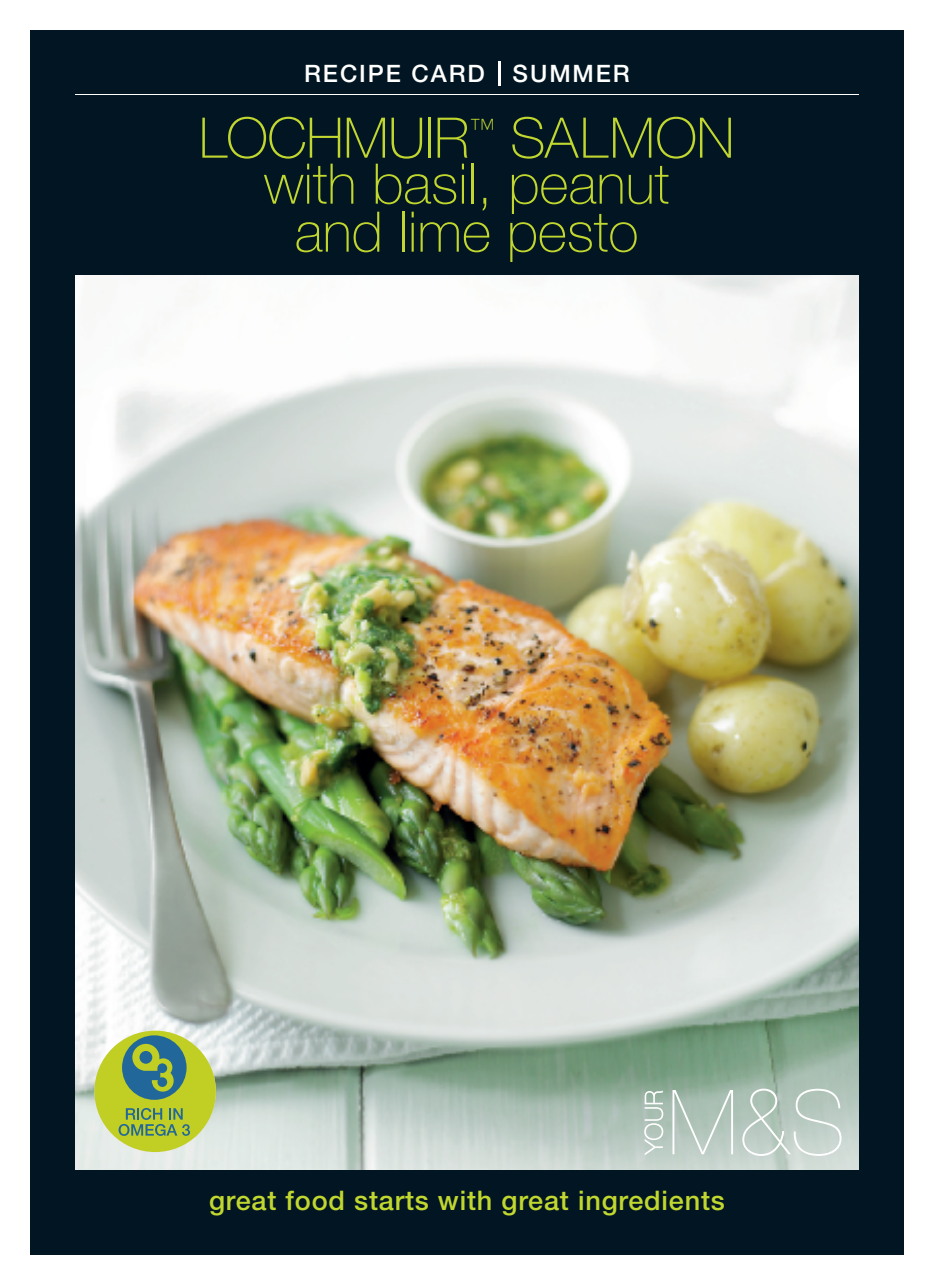
<style>
.page{position:relative;width:934px;height:1285px;background:#fff}
.page>*{position:absolute;margin:0;border:0;box-sizing:border-box;transform-origin:0 0}
.t1{font:100 56px/47px "Helvetica Neue";color:#c1d72f;text-align:center}
.t2{font:500 27px "Helvetica Neue";letter-spacing:.03em;color:#c1d72f}
.t3{font:500 24px "Helvetica Neue";letter-spacing:.08em;color:#fff}
</style>
<div class="page">
<div style="left:30px;top:30px;width:873px;height:1225px;background:#011622"></div>
<img style="left:75px;top:275px;width:783px;height:895px">
<svg style="left:672px;top:1090px;width:60px;height:64px;background:#b8c9c0"></svg>
<svg style="left:742px;top:1088px;width:99px;height:68px;background:#c0cfc7"></svg>
<svg style="left:644px;top:1090px;width:19px;height:65px"></svg>
<hr style="left:498px;top:61px;width:2px;height:25px;background:#fff">
<hr style="left:75px;top:94px;width:783px;height:1px;background:#fff">
<svg style="left:94px;top:1030px;width:122px;height:122px;background:#a8bf67"></svg>
<p class="t3" style="left:304px;top:65px;width:327px">RECIPE CARD SUMMER</p>
<p class="t1" style="left:199px;top:119px;width:537px">lochmuir<sup>™</sup> SAlmoN with basil, peanut<br>and lime pesto</p>
<p class="t2" style="left:209px;top:1190px;width:517px">great food starts with great ingredients</p>
</div>
